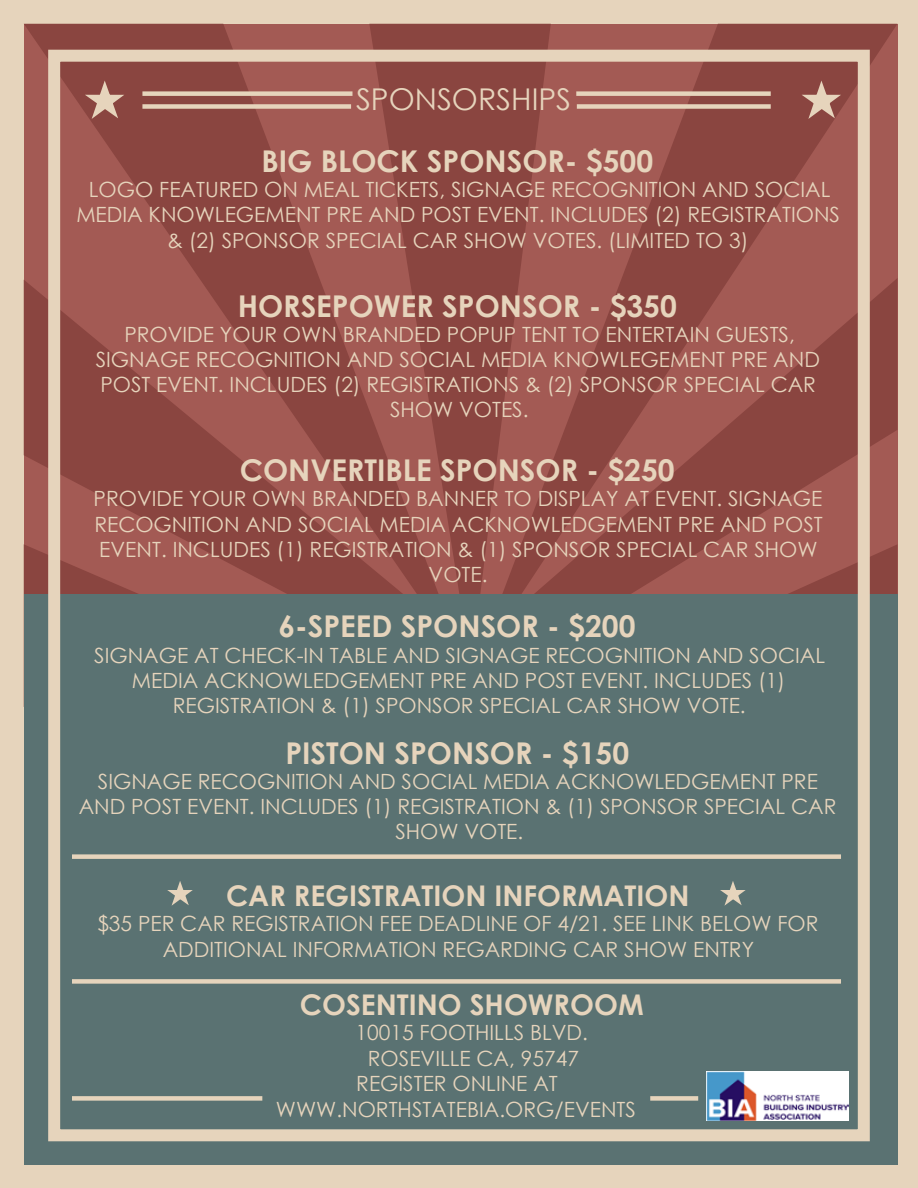
<style>
.page{position:relative;width:918px;height:1188px;background:#e6d4bc}
.page>*{position:absolute;margin:0;border:0;box-sizing:border-box;transform-origin:0 0}
.t1{font:700 30px "Century Gothic";color:#e6d4bc}
.t2{font:30px "Century Gothic";color:#e6d4bc}
.t3{font:700 28.5px "Century Gothic";color:#e6d4bc}
.t4{font:21px/25.2px "Century Gothic";color:#e6d4bc;text-align:center}
</style>
<div class="page">
<svg style="left:474px;top:24px;width:423px;height:254px;background:#964f4a"></svg>
<svg style="left:24px;top:24px;width:450px;height:256px;background:#954e49"></svg>
<svg style="left:457px;top:278px;width:440px;height:266px;background:#964f4a"></svg>
<svg style="left:24px;top:280px;width:460px;height:314px;background:#944d48"></svg>
<svg style="left:484px;top:544px;width:413px;height:50px;background:#97504a"></svg>
<svg style="left:24px;top:544px;width:433px;height:50px;background:#964f49"></svg>
<div style="left:24px;top:594px;width:873px;height:570px;background:#5a7272"></div>
<div style="left:48px;top:50px;width:822px;height:1091px;border:12px solid #e6d4bc"></div>
<div style="left:142px;top:91px;width:210px;height:5px;background:#e6d4bc"></div>
<div style="left:142px;top:104px;width:209px;height:5px;background:#e6d4bc"></div>
<div style="left:577px;top:104px;width:194px;height:5px;background:#e6d4bc"></div>
<div style="left:576px;top:91px;width:195px;height:5px;background:#e6d4bc"></div>
<div style="left:650px;top:1096px;width:48px;height:5px;background:#e6d4bc"></div>
<div style="left:72px;top:1096px;width:190px;height:5px;background:#e6d4bc"></div>
<div style="left:72px;top:854px;width:769px;height:5px;background:#e6d4bc"></div>
<div style="left:72px;top:979px;width:769px;height:5px;background:#e6d4bc"></div>
<svg style="left:802px;top:81px;width:39px;height:38px"></svg>
<svg style="left:85px;top:81px;width:39px;height:38px"></svg>
<svg style="left:720px;top:881px;width:26px;height:25px"></svg>
<svg style="left:167px;top:881px;width:26px;height:25px"></svg>
<img style="left:706px;top:1071px;width:143px;height:50px">
<h1 class="t2" style="left:356px;top:80px;width:217px">SPONSORSHIPS</h1>
<h1 class="t1" style="left:261px;top:142px;width:393px">BIG BLOCK SPONSOR- $500</h1>
<p class="t4" style="left:76px;top:176px;width:765px">LOGO FEATURED ON MEAL TICKETS, SIGNAGE RECOGNITION AND SOCIAL<br>MEDIA KNOWLEGEMENT PRE AND POST EVENT. INCLUDES (2) REGISTRATIONS &amp; (2) SPONSOR SPECIAL CAR SHOW VOTES. (LIMITED TO 3)</p>
<h1 class="t1" style="left:238px;top:286px;width:441px">HORSEPOWER SPONSOR - $350</h1>
<p class="t4" style="left:96px;top:321px;width:726px">PROVIDE YOUR OWN BRANDED POPUP TENT TO ENTERTAIN GUESTS, SIGNAGE RECOGNITION AND SOCIAL MEDIA KNOWLEGEMENT PRE AND POST EVENT. INCLUDES (2) REGISTRATIONS &amp; (2) SPONSOR SPECIAL CAR SHOW VOTES.</p>
<h1 class="t1" style="left:240px;top:451px;width:437px">CONVERTIBLE SPONSOR - $250</h1>
<p class="t4" style="left:94px;top:486px;width:731px">PROVIDE YOUR OWN BRANDED BANNER TO DISPLAY AT EVENT. SIGNAGE RECOGNITION AND SOCIAL MEDIA ACKNOWLEDGEMENT PRE AND POST EVENT. INCLUDES (1) REGISTRATION &amp; (1) SPONSOR SPECIAL CAR SHOW VOTE.</p>
<h1 class="t1" style="left:279px;top:607px;width:359px">6-SPEED SPONSOR - $200</h1>
<p class="t4" style="left:94px;top:642px;width:732px">SIGNAGE AT CHECK-IN TABLE AND SIGNAGE RECOGNITION AND SOCIAL<br>MEDIA ACKNOWLEDGEMENT PRE AND POST EVENT. INCLUDES (1)<br>REGISTRATION &amp; (1) SPONSOR SPECIAL CAR SHOW VOTE.</p>
<h1 class="t1" style="left:285px;top:734px;width:345px">PISTON SPONSOR - $150</h1>
<p class="t4" style="left:79px;top:768px;width:759px">SIGNAGE RECOGNITION AND SOCIAL MEDIA ACKNOWLEDGEMENT PRE<br>AND POST EVENT. INCLUDES (1) REGISTRATION &amp; (1) SPONSOR SPECIAL CAR<br>SHOW VOTE.</p>
<h2 class="t3" style="left:226px;top:877px;width:465px">CAR REGISTRATION INFORMATION</h2>
<p class="t4" style="left:97px;top:910px;width:723px">$35 PER CAR REGISTRATION FEE DEADLINE OF 4/21. SEE LINK BELOW FOR<br>ADDITIONAL INFORMATION REGARDING CAR SHOW ENTRY</p>
<h2 class="t3" style="left:300px;top:986px;width:345px">COSENTINO SHOWROOM</h2>
<p class="t4" style="left:356px;top:1020px;width:234px">10015 FOOTHILLS BLVD.<br>ROSEVILLE CA, 95747</p>
<p class="t4" style="left:276px;top:1071px;width:362px">REGISTER ONLINE AT<br>WWW.NORTHSTATEBIA.ORG/EVENTS</p>
</div>
